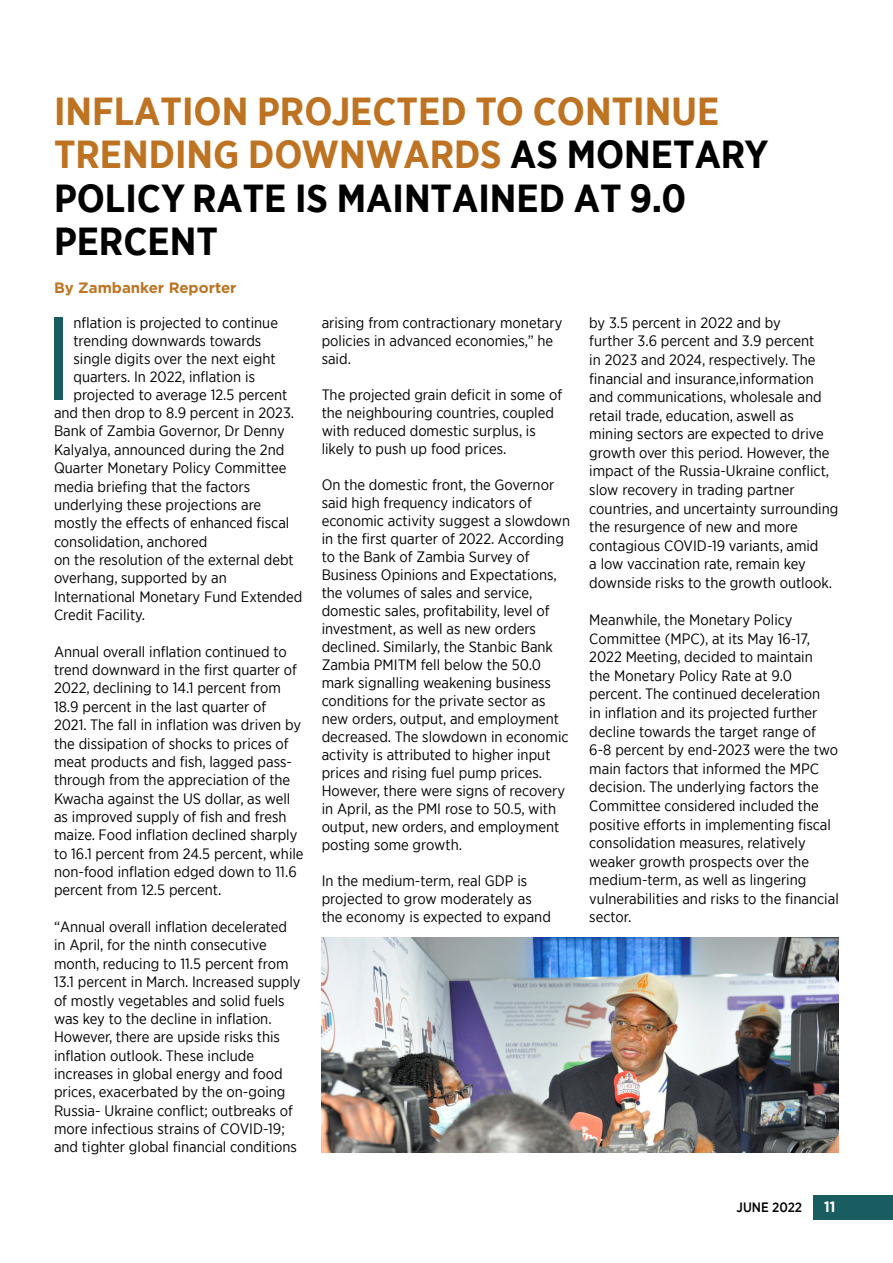
<style>
.page{position:relative;width:893px;height:1263px;background:#fff}
.page>*{position:absolute;margin:0;border:0;box-sizing:border-box;transform-origin:0 0}
.t1{font:117.9px "Gotham Narrow";color:#195d60}
.t2{font:700 39px/43.5px "Gotham Narrow";color:#be7323}
.t3{font:15px/18.6px "Gotham Narrow";color:#000}
.t4{font:700 15px "Gotham";color:#be7422}
.t5{font:700 15px "Gotham Narrow";color:#fff}
.t6{font:500 13.5px "Gotham Narrow";color:#000}
.s1{color:#000}
</style>
<div class="page">
<div style="left:813px;top:1195px;width:80px;height:25px;background:#195d60"></div>
<img style="left:322px;top:937px;width:517px;height:215px">
<p class="t2" style="left:54px;top:89px;width:716px">INFLATION PROJECTED TO CONTINUE<br>TRENDING DOWNWARDS <span class="s1">AS MONETARY<br>POLICY RATE IS MAINTAINED AT 9.0<br>PERCENT</span></p>
<p class="t4" style="left:54px;top:278px;width:184px">By Zambanker Reporter</p>
<p class="t1" style="left:43px;top:285px;width:32px">I</p>
<p class="t3" style="left:73px;top:313px;width:206px">nflation is projected to continue</p>
<p class="t3" style="left:73px;top:331px;width:189px">trending downwards towards</p>
<p class="t3" style="left:73px;top:349px;width:204px">single digits over the next eight</p>
<p class="t3" style="left:73px;top:367px;width:183px">quarters. In 2022, inflation is</p>
<p class="t3" style="left:73px;top:385px;width:215px">projected to average 12.5 percent</p>
<p class="t3" style="left:54px;top:403px;width:242px">and then drop to 8.9 percent in 2023.</p>
<p class="t3" style="left:54px;top:422px;width:232px">Bank of Zambia Governor, Dr Denny</p>
<p class="t3" style="left:54px;top:440px;width:232px">Kalyalya, announced during the 2nd</p>
<p class="t3" style="left:54px;top:458px;width:234px">Quarter Monetary Policy Committee</p>
<p class="t3" style="left:54px;top:477px;width:198px">media briefing that the factors</p>
<p class="t3" style="left:54px;top:495px;width:209px">underlying these projections are</p>
<p class="t3" style="left:54px;top:513px;width:237px">mostly the effects of enhanced fiscal</p>
<p class="t3" style="left:54px;top:532px;width:155px">consolidation, anchored</p>
<p class="t3" style="left:54px;top:550px;width:241px">on the resolution of the external debt overhang, supported by an</p>
<p class="t3" style="left:54px;top:587px;width:250px">International Monetary Fund Extended<br>Credit Facility.</p>
<p class="t3" style="left:54px;top:642px;width:245px">Annual overall inflation continued to trend downward in the first quarter of<br>2022, declining to 14.1 percent from</p>
<p class="t3" style="left:54px;top:697px;width:251px">18.9 percent in the last quarter of<br>2021. The fall in inflation was driven by the dissipation of shocks to prices of meat products and fish, lagged pass&shy;through from the appreciation of the Kwacha against the US dollar, as well as improved supply of fish and fresh maize. Food inflation declined sharply to 16.1 percent from 24.5 percent, while non-food inflation edged down to 11.6 percent from 12.5 percent.</p>
<p class="t3" style="left:54px;top:917px;width:248px">“Annual overall inflation decelerated in April, for the ninth consecutive month, reducing to 11.5 percent from 13.1 percent in March. Increased supply of mostly vegetables and solid fuels was key to the decline in inflation.<br>However, there are upside risks this inflation outlook. These include increases in global energy and food prices, exacerbated by the on-going Russia- Ukraine conflict; outbreaks of more infectious strains of COVID-19; and tighter global financial conditions</p>
<p class="t3" style="left:322px;top:313px;width:242px;line-height:18px">arising from contractionary monetary policies in advanced economies,” he said.</p>
<p class="t3" style="left:322px;top:385px;width:242px;line-height:18px">The projected grain deficit in some of the neighbouring countries, coupled with reduced domestic surplus, is likely to push up food prices.</p>
<p class="t3" style="left:322px;top:475px;width:250px;line-height:18px">On the domestic front, the Governor said high frequency indicators of economic activity suggest a slowdown in the first quarter of 2022. According to the Bank of Zambia Survey of Business Opinions and Expectations, the volumes of sales and service, domestic sales, profitability, level of investment, as well as new orders declined. Similarly, the Stanbic Bank Zambia PMITM fell below the 50.0 mark signalling weakening business conditions for the private sector as new orders, output, and employment decreased. The slowdown in economic activity is attributed to higher input prices and rising fuel pump prices.</p>
<p class="t3" style="left:322px;top:781px;width:245px;line-height:18px">However, there were signs of recovery in April, as the PMI rose to 50.5, with output, new orders, and employment posting some growth.</p>
<p class="t3" style="left:322px;top:871px;width:231px;line-height:18px">In the medium-term, real GDP is projected to grow moderately as the economy is expected to expand</p>
<p class="t3" style="left:589px;top:313px;width:250px">by 3.5 percent in 2022 and by<br>further 3.6 percent and 3.9 percent<br>in 2023 and 2024, respectively. The financial and insurance,information and communications, wholesale and retail trade, education, aswell as mining sectors are expected to drive growth over this period. However, the impact of the Russia-Ukraine conflict, slow recovery in trading partner countries, and uncertainty surrounding the resurgence of new and more contagious COVID-19 variants, amid</p>
<p class="t3" style="left:589px;top:554px;width:244px">a low vaccination rate, remain key downside risks to the growth outlook.</p>
<p class="t3" style="left:589px;top:610px;width:251px">Meanwhile, the Monetary Policy Committee (MPC), at its May 16-17, 2022 Meeting, decided to maintain<br>the Monetary Policy Rate at 9.0 percent. The continued deceleration<br>in inflation and its projected further decline towards the target range of 6-8 percent by end-2023 were the two main factors that informed the MPC decision. The underlying factors the Committee considered included the positive efforts in implementing fiscal consolidation measures, relatively weaker growth prospects over the medium-term, as well as lingering vulnerabilities and risks to the financial sector.</p>
<p class="t6" style="left:737px;top:1199px;width:67px">JUNE 2022</p>
<p class="t5" style="left:824px;top:1197px;width:13px">11</p>
</div>
